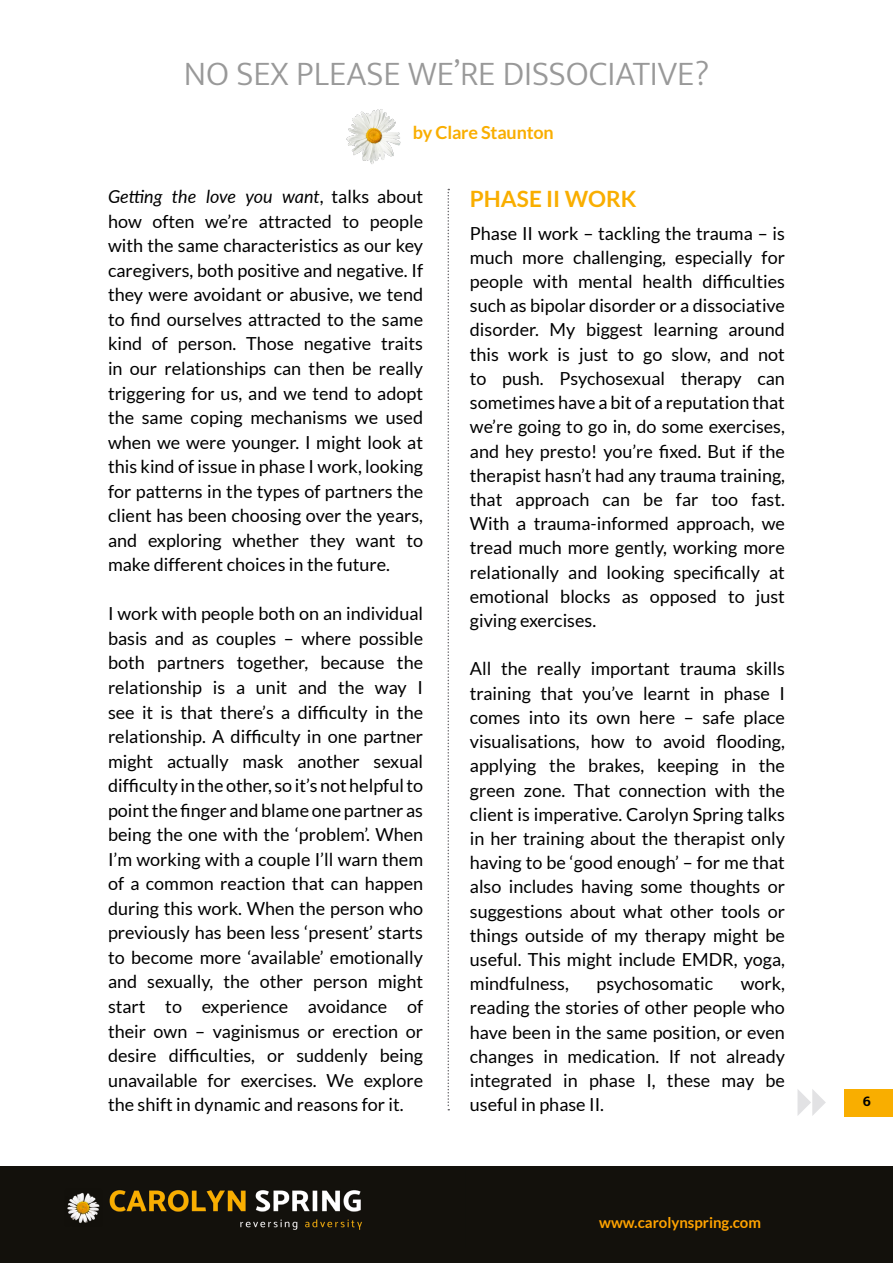
<style>
.page{position:relative;width:893px;height:1263px;background:#fff}
.page>*{position:absolute;margin:0;border:0;box-sizing:border-box;transform-origin:0 0}
.t1{font:300 34.5px "Mukta";color:#999}
.t2{font:700 22.5px "Lato";color:#f9ae00}
.t3{font:18px/24.6px "Lato";color:#000;text-align:justify}
.t4{font:700 18px "Lato";letter-spacing:-.01em;color:#f9ae00}
.t5{font:700 15px "Lato";color:#ffa300}
.t6{font:700 15px "Mukta";color:#000}
.s1{font-style:italic}
</style>
<div class="page">
<div style="left:0;top:1166px;width:893px;height:97px;background:#13110c"></div>
<img style="left:67px;top:1190px;width:295px;height:40px">
<svg style="left:797px;top:1089px;width:29px;height:27px"></svg>
<div style="left:844px;top:1089px;width:49px;height:27px;background:#f9ae00"></div>
<img style="left:346px;top:109px;width:55px;height:55px">
<svg style="left:447px;top:189px;width:2px;height:921px"></svg>
<h1 class="t1" style="left:184px;top:53px;width:527px">NO SEX PLEASE WE’RE DISSOCIATIVE?</h1>
<p class="t4" style="left:413px;top:122px;width:142px">by Clare Staunton</p>
<p class="t3" style="left:108px;top:184px;width:317px"><span class="s1">Getting the love you want</span>, talks about how often we’re attracted to people with the same characteristics as our key caregivers, both positive and negative. If they were avoidant or abusive, we tend to find ourselves attracted to the same kind of person. Those negative traits in our relationships can then be really triggering for us, and we tend to adopt the same coping mechanisms we used when we were younger. I might look at this kind of issue in phase I work, looking for patterns in the types of partners the client has been choosing over the years, and exploring whether they want to make different choices in the future.</p>
<p class="t3" style="left:108px;top:601px;width:317px">I work with people both on an individual basis and as couples – where possible both partners together, because the relationship is a unit and the way I see it is that there’s a difficulty in the relationship. A difficulty in one partner might actually mask another sexual difficulty in the other, so it’s not helpful to point the finger and blame one partner as being the one with the ‘problem’. When I’m working with a couple I’ll warn them of a common reaction that can happen during this work. When the person who previously has been less ‘present’ starts to become more ‘available’ emotionally and sexually, the other person might start to experience avoidance of their own – vaginismus or erection or desire difficulties, or suddenly being unavailable for exercises. We explore the shift in dynamic and reasons for it.</p>
<p class="t2" style="left:470px;top:186px;width:168px">PHASE II WORK</p>
<p class="t3" style="left:470px;top:221px;width:317px;line-height:24.2px">Phase II work – tackling the trauma – is much more challenging, especially for people with mental health difficulties such as bipolar disorder or a dissociative disorder. My biggest learning around this work is just to go slow, and not to push. Psychosexual therapy can sometimes have a bit of a reputation that we’re going to go in, do some exercises, and hey presto! you’re fixed. But if the therapist hasn’t had any trauma training, that approach can be far too fast.<br>With a trauma-informed approach, we tread much more gently, working more relationally and looking specifically at emotional blocks as opposed to just giving exercises.</p>
<p class="t3" style="left:470px;top:657px;width:317px;line-height:24.2px">All the really important trauma skills training that you’ve learnt in phase I comes into its own here – safe place visualisations, how to avoid flooding, applying the brakes, keeping in the green zone. That connection with the client is imperative. Carolyn Spring talks in her training about the therapist only having to be ‘good enough’ – for me that also includes having some thoughts or suggestions about what other tools or things outside of my therapy might be useful. This might include EMDR, yoga, mindfulness,</p>
<p class="t3" style="left:470px;top:971px;width:317px;line-height:24.2px;text-indent:271px">work, reading the stories of other people who have been in the same position, or even changes in medication. If not already integrated in phase I, these may be useful in phase II.</p>
<p class="t3" style="left:596px;top:971px;width:118px">psychosomatic</p>
<p class="t5" style="left:599px;top:1214px;width:163px">www.carolynspring.com</p>
<p class="t6" style="left:863px;top:1092px;width:10px">6</p>
</div>
